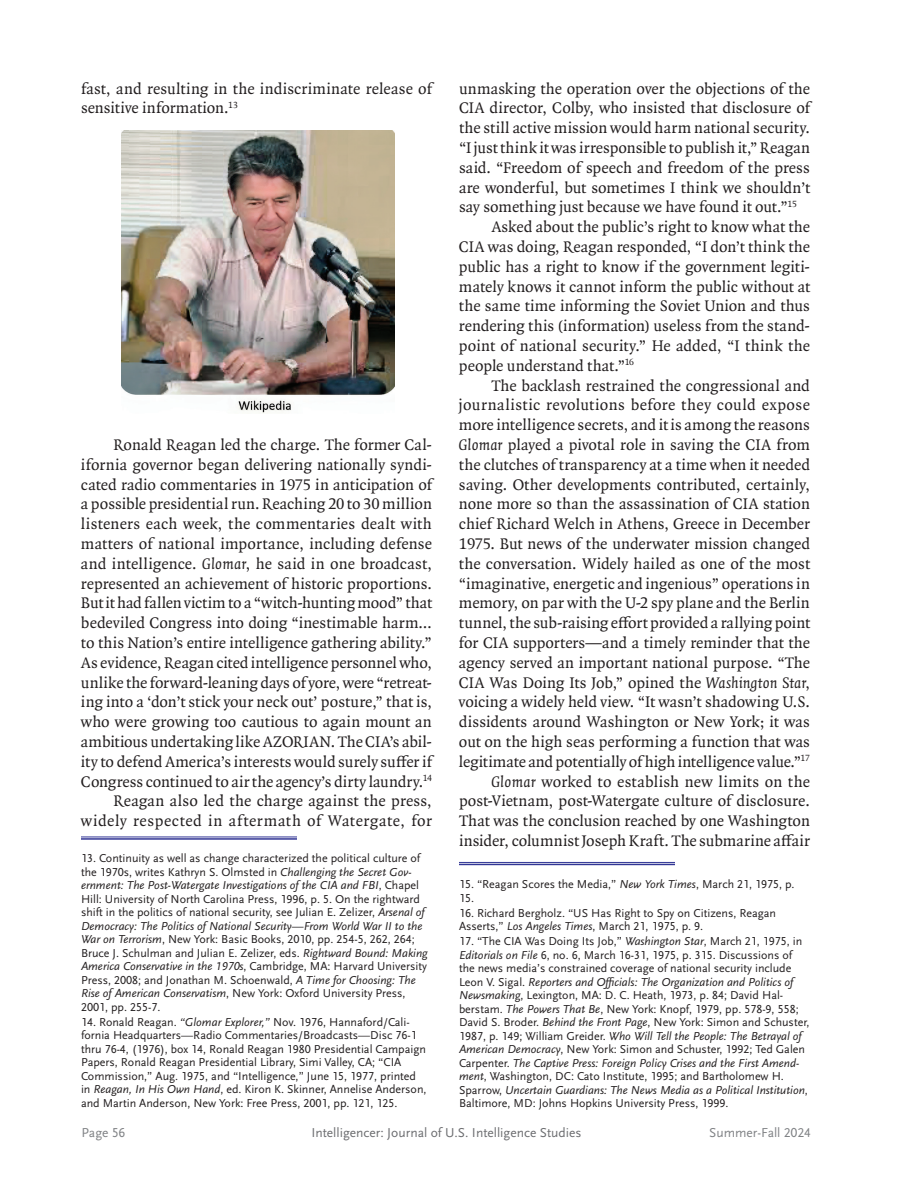
<style>
.page{position:relative;width:918px;height:1188px;background:#fff}
.page>*{position:absolute;margin:0;border:0;box-sizing:border-box;transform-origin:0 0}
.t1{font:16.5px/19.8px "Quadraat OT";letter-spacing:.01em;color:#231f20}
.t2{font:16.5px "Quadraat OT";letter-spacing:-.01em;color:#231f20}
.t3{font:16.5px "Quadraat OT";letter-spacing:.035em;color:#231f20}
.t4{font:16.5px "Quadraat OT";letter-spacing:.03em;color:#231f20}
.t5{font:13.5px "Scala Sans Pro";color:#6c6d70}
.t6{font:13.5px "Scala Sans Pro";color:#808285}
.t7{font:12px/13.5px "Scala Sans OT";color:#231f20}
.s1{font-style:italic}
</style>
<div class="page">
<hr style="left:81px;top:837px;width:216px;height:1px;background:#323695">
<hr style="left:81px;top:838px;width:216px;height:2px;background:#323695">
<hr style="left:459px;top:862px;width:216px;height:1px;background:#323695">
<hr style="left:459px;top:864px;width:216px;height:1px;background:#323695">
<img style="left:122px;top:131px;width:272px;height:282px">
<p class="t1" style="left:81px;top:79px;width:353px">fast, and resulting in the indiscriminate release of sensitive information.<sup>13</sup></p>
<p class="t1" style="left:81px;top:435px;width:353px;text-align:right">Ronald Reagan led the charge. The former Cal&shy;ifornia governor began delivering nationally syndi&shy;cated radio commentaries in 1975 in anticipation of a possible presidential run. Reaching 20 to 30 million listeners each week, the commentaries dealt with matters of national importance, including defense and intelligence. <span class="s1">Glomar</span>, he said in one broadcast, represented an achievement of historic proportions.<br>But it had fallen victim to a “witch-hunting mood” that bedeviled Congress into doing “inestimable harm… to this Nation’s entire intelligence gathering ability.” As evidence, Reagan cited intelligence personnel who, unlike the forward-leaning days of yore, were “retreat&shy;ing into a ‘don’t stick your neck out’ posture,” that is, who were growing too cautious to again mount an ambitious undertaking like AZORIAN. The CIA’s abil&shy;ity to defend America’s interests would surely suffer if Congress continued to air the agency’s dirty laundry.<sup>14<br></sup>Reagan also led the charge against the press, widely respected in aftermath of Watergate, for</p>
<p class="t7" style="left:81px;top:852px;width:348px">13. Continuity as well as change characterized the political culture of the 1970s, writes Kathryn S. Olmsted in <span class="s1">Challenging the Secret Gov&shy;ernment: The Post-Watergate Investigations of the CIA and FBI</span>, Chapel Hill: University of North Carolina Press, 1996, p. 5. On the rightward shift in the politics of national security, see Julian E. Zelizer, <span class="s1">Arsenal of Democracy: The Politics of National Security—From World War II to the War on Terrorism</span>, New York: Basic Books, 2010, pp. 254-5, 262, 264; Bruce J. Schulman and Julian E. Zelizer, eds. <span class="s1">Rightward Bound: Making America Conservative in the 1970s</span>, Cambridge, MA: Harvard University Press, 2008; and Jonathan M. Schoenwald, <span class="s1">A Time for Choosing: The Rise of American Conservatism</span>, New York: Oxford University Press, 2001, pp. 255-7.</p>
<p class="t7" style="left:81px;top:1016px;width:347px">14. Ronald Reagan. <span class="s1">“Glomar Explorer,”</span> Nov. 1976, Hannaford/Cali&shy;fornia Headquarters—Radio Commentaries/Broadcasts—Disc 76-1 thru 76-4, (1976), box 14, Ronald Reagan 1980 Presidential Campaign Papers, Ronald Reagan Presidential Library, Simi Valley, CA; “CIA Commission,” Aug. 1975, and “Intelligence,” June 15, 1977, printed in <span class="s1">Reagan, In His Own Hand</span>, ed. Kiron K. Skinner, Annelise Anderson, and Martin Anderson, New York: Free Press, 2001, pp. 121, 125.</p>
<p class="t1" style="left:459px;top:79px;width:353px">unmasking the operation over the objections of the</p>
<p class="t1" style="left:459px;top:99px;width:353px">CIA director, Colby, who insisted that disclosure of</p>
<p class="t3" style="left:459px;top:119px;width:353px">the still active mission would harm national security.</p>
<p class="t1" style="left:459px;top:138px;width:353px">“I just think it was irresponsible to publish it,” Reagan</p>
<p class="t1" style="left:459px;top:158px;width:352px">said. “Freedom of speech and freedom of the press</p>
<p class="t1" style="left:459px;top:178px;width:352px">are wonderful, but sometimes I think we shouldn’t</p>
<p class="t1" style="left:459px;top:198px;width:340px">say something just because we have found it out.”<sup>15</sup></p>
<p class="t1" style="left:491px;top:217px;width:320px">Asked about the public’s right to know what the</p>
<p class="t1" style="left:459px;top:237px;width:352px">CIA was doing, Reagan responded, “I don’t think the</p>
<p class="t1" style="left:459px;top:257px;width:353px">public has a right to know if the government legiti-</p>
<p class="t1" style="left:459px;top:277px;width:352px">mately knows it cannot inform the public without at</p>
<p class="t1" style="left:459px;top:297px;width:353px">the same time informing the Soviet Union and thus</p>
<p class="t1" style="left:459px;top:316px;width:353px">rendering this (information) useless from the stand-</p>
<p class="t1" style="left:459px;top:336px;width:352px">point of national security.” He added, “I think the</p>
<p class="t1" style="left:459px;top:356px;width:177px">people understand that.”<sup>16</sup></p>
<p class="t1" style="left:491px;top:376px;width:320px">The backlash restrained the congressional and</p>
<p class="t1" style="left:459px;top:396px;width:352px">journalistic revolutions before they could expose</p>
<p class="t1" style="left:459px;top:415px;width:352px">more intelligence secrets, and it is among the reasons</p>
<p class="t1" style="left:459px;top:435px;width:353px"><span class="s1">Glomar</span> played a pivotal role in saving the CIA from</p>
<p class="t1" style="left:459px;top:455px;width:353px">the clutches of transparency at a time when it needed</p>
<p class="t1" style="left:459px;top:475px;width:352px">saving. Other developments contributed, certainly,</p>
<p class="t3" style="left:459px;top:495px;width:353px">none more so than the assassination of CIA station</p>
<p class="t1" style="left:459px;top:514px;width:352px">chief Richard Welch in Athens, Greece in December</p>
<p class="t1" style="left:459px;top:534px;width:353px">1975. But news of the underwater mission changed</p>
<p class="t1" style="left:459px;top:554px;width:353px">the conversation. Widely hailed as one of the most</p>
<p class="t1" style="left:459px;top:574px;width:353px">“imaginative, energetic and ingenious” operations in</p>
<p class="t1" style="left:459px;top:594px;width:352px">memory, on par with the U-2 spy plane and the Berlin</p>
<p class="t1" style="left:459px;top:613px;width:353px">tunnel, the sub-raising effort provided a rallying point</p>
<p class="t1" style="left:459px;top:633px;width:352px">for CIA supporters—and a timely reminder that the</p>
<p class="t1" style="left:459px;top:653px;width:352px">agency served an important national purpose. “The</p>
<p class="t2" style="left:459px;top:673px;width:353px">CIA Was Doing Its Job,” opined the <span class="s1">Washington Star</span>,</p>
<p class="t1" style="left:459px;top:693px;width:353px">voicing a widely held view. “It wasn’t shadowing U.S.</p>
<p class="t1" style="left:459px;top:712px;width:353px">dissidents around Washington or New York; it was</p>
<p class="t1" style="left:459px;top:732px;width:353px">out on the high seas performing a function that was</p>
<p class="t1" style="left:459px;top:752px;width:353px">legitimate and potentially of high intelligence value.”<sup>17</sup></p>
<p class="t4" style="left:491px;top:772px;width:320px"><span class="s1">Glomar</span> worked to establish new limits on the</p>
<p class="t1" style="left:459px;top:792px;width:352px">post-Vietnam, post-Watergate culture of disclosure.</p>
<p class="t1" style="left:459px;top:811px;width:352px">That was the conclusion reached by one Washington</p>
<p class="t2" style="left:459px;top:832px;width:353px">insider, columnist Joseph Kraft. The submarine affair</p>
<p class="t7" style="left:459px;top:878px;width:337px">15. “Reagan Scores the Media,” <span class="s1">New York Times</span>, March 21, 1975, p.<br>15.</p>
<p class="t7" style="left:459px;top:906px;width:319px">16. Richard Bergholz. “US Has Right to Spy on Citizens, Reagan<br>Asserts,” <span class="s1">Los Angeles Times</span>, March 21, 1975, p. 9.</p>
<p class="t7" style="left:459px;top:935px;width:352px">17. “The CIA Was Doing Its Job,” <span class="s1">Washington Star</span>, March 21, 1975, in <span class="s1">Editorials on File</span> 6, no. 6, March 16-31, 1975, p. 315. Discussions of the news media’s constrained coverage of national security include Leon V. Sigal. <span class="s1">Reporters and Officials: The Organization and Politics of Newsmaking</span>, Lexington, MA: D. C. Heath, 1973, p. 84; David Hal&shy;berstam. <span class="s1">The Powers That Be</span>, New York: Knopf, 1979, pp. 578-9, 558; David S. Broder. <span class="s1">Behind the Front Page</span>, New York: Simon and Schuster, 1987, p. 149; William Greider. <span class="s1">Who Will Tell the People: The Betrayal of American Democracy</span>, New York: Simon and Schuster, 1992; Ted Galen Carpenter. <span class="s1">The Captive Press: Foreign Policy Crises and the First Amend&shy;ment</span>, Washington, DC: Cato Institute, 1995; and Bartholomew H.<br>Sparrow, <span class="s1">Uncertain Guardians: The News Media as a Political Institution</span>, Baltimore, MD: Johns Hopkins University Press, 1999.</p>
<p class="t6" style="left:82px;top:1124px;width:45px">Page 56</p>
<p class="t5" style="left:311px;top:1124px;width:272px">Intelligencer: Journal of U.S. Intelligence Studies</p>
<p class="t6" style="left:709px;top:1124px;width:103px">Summer-Fall 2024</p>
</div>
